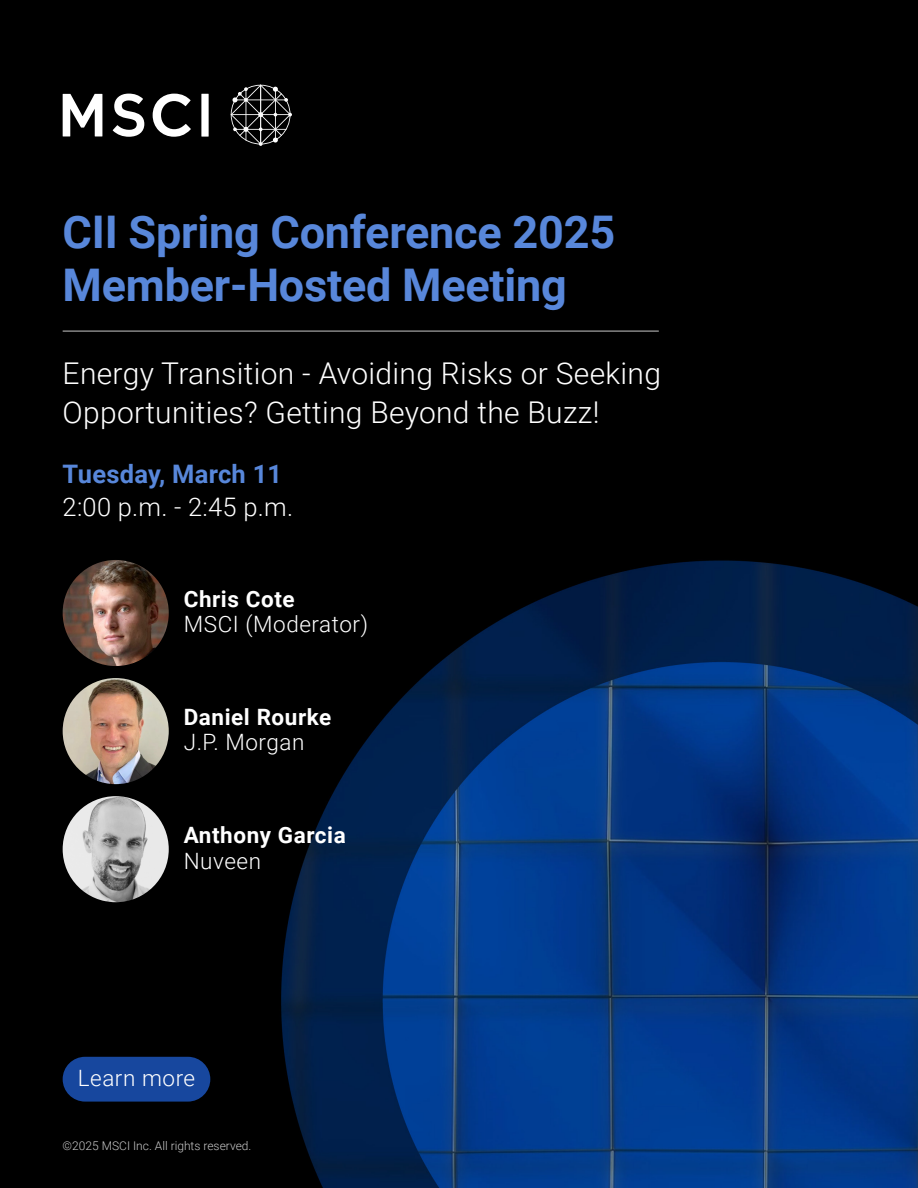
<style>
.page{position:relative;width:918px;height:1188px;background:#fff}
.page>*{position:absolute;margin:0;border:0;box-sizing:border-box;transform-origin:0 0}
.t1{font:700 45px/52.5px "Roboto";letter-spacing:-.005em;color:#5887da}
.t2{font:300 30px/39px "Roboto";letter-spacing:.01em;color:#fff}
.t3{font:300 25.5px "Roboto";color:#fff}
.t4{font:700 25.5px "Roboto";letter-spacing:.01em;color:#5887da}
.t5{font:300 22.5px "Roboto";letter-spacing:.025em;color:#fff}
.t6{font:700 22.5px "Roboto";letter-spacing:.025em;color:#fff}
.t7{font:300 12px "Roboto";color:#c8c8c8}
</style>
<div class="page">
<img style="left:0;top:0;width:918px;height:1188px">
<svg style="left:63px;top:94px;width:39px;height:42px"></svg>
<div style="left:201px;top:94px;width:8px;height:43px;background:#fff"></div>
<svg style="left:153px;top:94px;width:38px;height:43px"></svg>
<svg style="left:113px;top:94px;width:31px;height:43px"></svg>
<svg style="left:231px;top:85px;width:61px;height:61px;background:#343434"></svg>
<hr style="left:63px;top:331px;width:596px;height:1px;background:#c8c8c8">
<div style="left:63px;top:1057px;width:147px;height:45px;background:#17479e;border-radius:22px"></div>
<img style="left:63px;top:560px;width:106px;height:106px;border-radius:53px">
<img style="left:63px;top:796px;width:106px;height:106px;border-radius:53px">
<img style="left:63px;top:678px;width:106px;height:106px;border-radius:53px">
<h1 class="t1" style="left:63px;top:204px;width:554px">CII Spring Conference 2025<br>Member-Hosted Meeting</h1>
<p class="t2" style="left:63px;top:353px;width:600px">Energy Transition - Avoiding Risks or Seeking<br>Opportunities? Getting Beyond the Buzz!</p>
<p class="t4" style="left:63px;top:456px;width:221px">Tuesday, March 11</p>
<p class="t3" style="left:63px;top:489px;width:232px">2:00 p.m. - 2:45 p.m.</p>
<p class="t6" style="left:184px;top:583px;width:112px">Chris Cote</p>
<p class="t5" style="left:184px;top:609px;width:186px">MSCI (Moderator)</p>
<p class="t6" style="left:184px;top:701px;width:149px">Daniel Rourke</p>
<p class="t5" style="left:184px;top:727px;width:122px">J.P. Morgan</p>
<p class="t6" style="left:184px;top:819px;width:164px">Anthony Garcia</p>
<p class="t5" style="left:184px;top:845px;width:79px">Nuveen</p>
<p class="t5" style="left:78px;top:1062px;width:119px">Learn more</p>
<p class="t7" style="left:63px;top:1137px;width:190px">©2025 MSCI Inc. All rights reserved.</p>
</div>
